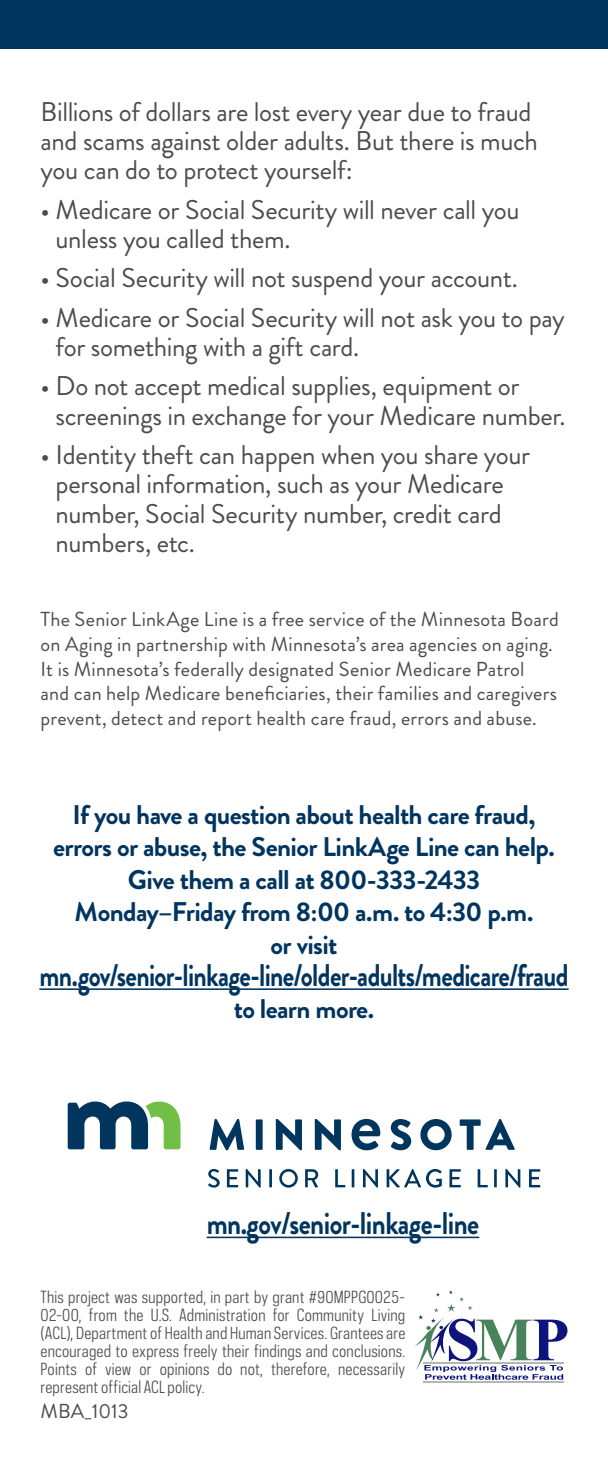
<style>
.page{position:relative;width:608px;height:1458px;background:#fff}
.page>*{position:absolute;margin:0;border:0;box-sizing:border-box;transform-origin:0 0}
.t1{font:700 31.28px "Brandon Grotesque";letter-spacing:-.025em;color:#003560;scale:.82 1}
.t2{font:700 31.28px "Brandon Grotesque";letter-spacing:-.025em;color:#003560;scale:.86 1}
.t3{font:27px/29.2px "Brandon Grotesque";letter-spacing:-.015em;color:#4b4c4d}
.t4{font:700 27px/32.4px "Brandon Grotesque";letter-spacing:-.025em;color:#003560;text-align:center}
.t5{font:20.25px/24.8px "Brandon Grotesque";letter-spacing:.01em;color:#4b4c4d}
.t6{font:15.75px/18px "Polaris Condensed";letter-spacing:.015em;color:#4b4c4d;text-align:justify}
</style>
<div class="page">
<hr style="left:39px;top:988px;width:529px;height:2px;background:#003560">
<hr style="left:207px;top:1237px;width:272px;height:1px;background:#003560">
<hr style="left:423px;top:1382px;width:140px;height:1px;background:#b7b4b4">
<svg style="left:415px;top:1290px;width:152px;height:90px"></svg>
<div style="left:0;top:0;width:608px;height:49px;background:#003560"></div>
<svg style="left:68px;top:1102px;width:112px;height:47px"></svg>
<svg style="left:209px;top:1119px;width:35px;height:31px"></svg>
<div style="left:256px;top:1119px;width:6px;height:31px;background:#00365e"></div>
<svg style="left:276px;top:1119px;width:26px;height:31px"></svg>
<svg style="left:315px;top:1119px;width:26px;height:31px"></svg>
<svg style="left:390px;top:1119px;width:21px;height:31px"></svg>
<svg style="left:420px;top:1119px;width:31px;height:31px"></svg>
<svg style="left:459px;top:1119px;width:56px;height:31px"></svg>
<svg style="left:351px;top:1119px;width:29px;height:31px"></svg>
<svg style="left:208px;top:1169px;width:12px;height:19px"></svg>
<svg style="left:227px;top:1169px;width:11px;height:18px"></svg>
<svg style="left:246px;top:1169px;width:14px;height:19px"></svg>
<hr style="left:269px;top:1169px;width:3px;height:18px;background:#00365e">
<svg style="left:279px;top:1169px;width:19px;height:19px"></svg>
<svg style="left:305px;top:1169px;width:13px;height:18px"></svg>
<svg style="left:335px;top:1169px;width:10px;height:18px"></svg>
<hr style="left:351px;top:1169px;width:3px;height:18px;background:#00365e">
<svg style="left:363px;top:1169px;width:15px;height:19px"></svg>
<svg style="left:386px;top:1169px;width:55px;height:19px"></svg>
<svg style="left:449px;top:1169px;width:11px;height:18px"></svg>
<svg style="left:477px;top:1169px;width:10px;height:18px"></svg>
<svg style="left:494px;top:1169px;width:2px;height:18px"></svg>
<svg style="left:505px;top:1169px;width:15px;height:19px"></svg>
<svg style="left:529px;top:1169px;width:11px;height:18px"></svg>
<p class="t3" style="left:40px;top:97px;width:498px">Billions of dollars are lost every year due to fraud and scams against older adults. But there is much you can do to protect yourself:</p>
<p class="t3" style="left:56px;top:195px;width:465px;text-indent:-15px">• Medicare or Social Security will never call you unless you called them.</p>
<p class="t3" style="left:40px;top:264px;width:478px">• Social Security will not suspend your account.</p>
<p class="t3" style="left:56px;top:303px;width:510px;text-indent:-15px">• Medicare or Social Security will not ask you to pay for something with a gift card.</p>
<p class="t3" style="left:56px;top:372px;width:511px;text-indent:-15px">• Do not accept medical supplies, equipment or screenings in exchange for your Medicare number.</p>
<p class="t3" style="left:56px;top:441px;width:476px;text-indent:-15px">• Identity theft can happen when you share your personal information, such as your Medicare number, Social Security number, credit card numbers, etc.</p>
<p class="t5" style="left:40px;top:607px;width:519px">The Senior LinkAge Line is a free service of the Minnesota Board on Aging in partnership with Minnesota’s area agencies on aging.<br>It is Minnesota’s federally designated Senior Medicare Patrol<br>and can help Medicare beneficiaries, their families and caregivers prevent, detect and report health care fraud, errors and abuse.</p>
<p class="t4" style="left:53px;top:799px;width:503px">If you have a question about health care fraud, errors or abuse, the Senior LinkAge Line can help.<br>Give them a call at 800-333-2433<br>Monday–Friday from 8:00 a.m. to 4:30 p.m.<br>or visit</p>
<p class="t1" style="left:39px;top:953px;width:646px">mn.gov/senior-linkage-line/older-adults/medicare/fraud</p>
<p class="t4" style="left:234px;top:993px;width:142px">to learn more.</p>
<p class="t2" style="left:207px;top:1202px;width:318px">mn.gov/senior-linkage-line</p>
<p class="t6" style="left:40px;top:1288px;width:366px">This project was supported, in part by grant #90MPPG0025- 02-00, from the U.S. Administration for Community Living (ACL), Department of Health and Human Services. Grantees are encouraged to express freely their findings and conclusions.<br>Points of view or opinions do not, therefore, necessarily represent official ACL policy.</p>
<p class="t5" style="left:40px;top:1398px;width:90px">MBA_1013</p>
</div>
